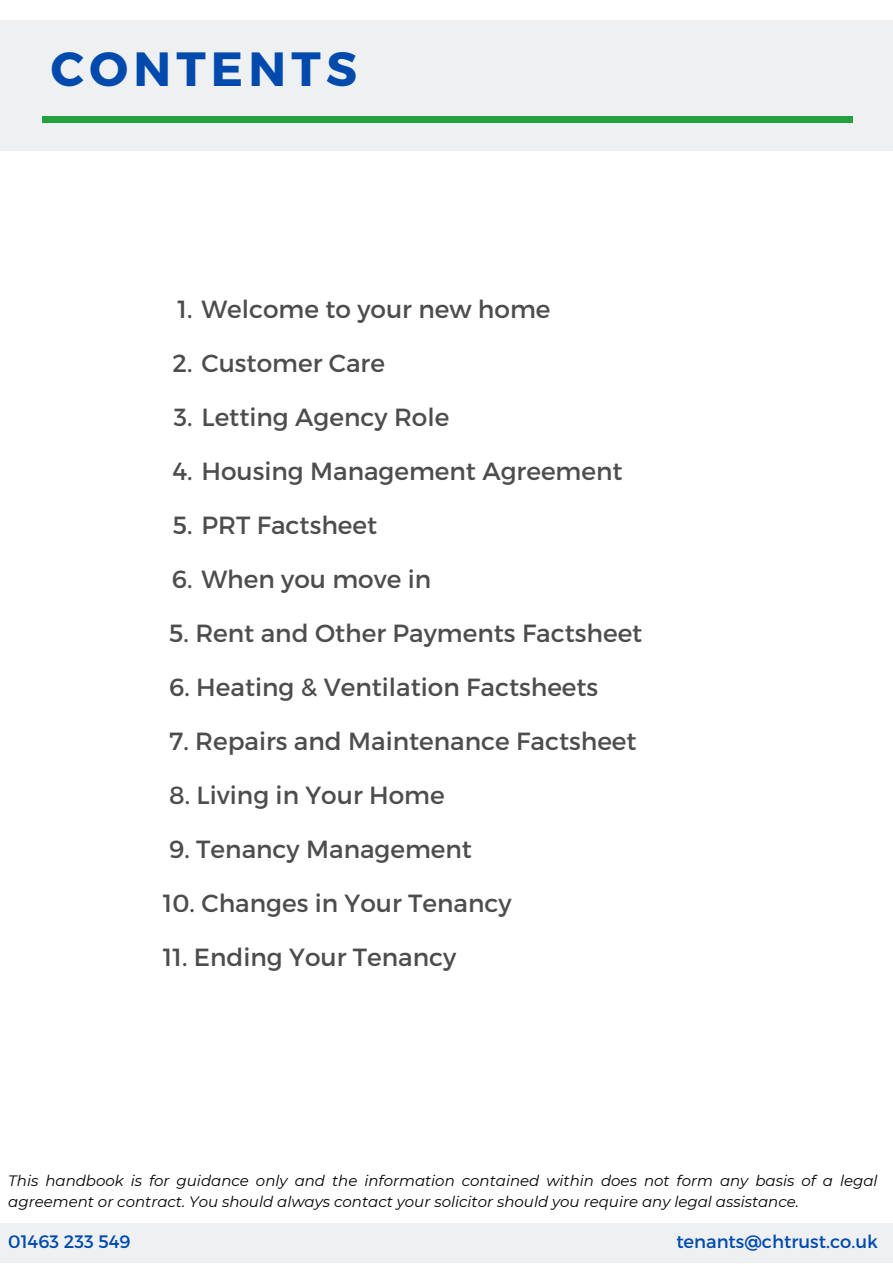
<style>
.page{position:relative;width:893px;height:1264px;background:#fff}
.page>*{position:absolute;margin:0;border:0;box-sizing:border-box;transform-origin:0 0}
.t1{font:700 48px "Montserrat";letter-spacing:.11em;color:#004aad}
.t2{font:24.75px "Montserrat";color:#4d4d4d}
.t3{font:18px "Montserrat";color:#004aad}
.t4{font:italic 15px/20.2px "Montserrat";color:#000}
</style>
<div class="page">
<div style="left:0;top:20px;width:892px;height:130px;background:#eef0f2"></div>
<div style="left:42px;top:116px;width:810px;height:6px;background:#24a03e"></div>
<div style="left:0;top:1223px;width:892px;height:39px;background:#eef0f2"></div>
<h1 class="t1" style="left:51px;top:37px;width:307px">CONTENTS</h1>
<p class="t2" style="left:178px;top:293px;width:374px">1. Welcome to your new home</p>
<p class="t2" style="left:173px;top:347px;width:214px">2. Customer Care</p>
<p class="t2" style="left:174px;top:401px;width:277px">3. Letting Agency Role</p>
<p class="t2" style="left:172px;top:455px;width:451px">4. Housing Management Agreement</p>
<p class="t2" style="left:173px;top:509px;width:206px">5. PRT Factsheet</p>
<p class="t2" style="left:172px;top:563px;width:261px">6. When you move in</p>
<p class="t2" style="left:169px;top:617px;width:474px">5. Rent and Other Payments Factsheet</p>
<p class="t2" style="left:169px;top:670px;width:430px">6. Heating &amp; Ventilation Factsheets</p>
<p class="t2" style="left:169px;top:724px;width:469px">7. Repairs and Maintenance Factsheet</p>
<p class="t2" style="left:169px;top:778px;width:277px">8. Living in Your Home</p>
<p class="t2" style="left:169px;top:832px;width:304px">9. Tenancy Management</p>
<p class="t2" style="left:163px;top:886px;width:350px">10. Changes in Your Tenancy</p>
<p class="t2" style="left:163px;top:940px;width:295px">11. Ending Your Tenancy</p>
<p class="t4" style="left:8px;top:1170px;width:870px">This handbook is for guidance only and the information contained within does not form any basis of a legal agreement or contract. You should always contact your solicitor should you require any legal assistance.</p>
<p class="t3" style="left:676px;top:1230px;width:203px">tenants@chtrust.co.uk</p>
<p class="t3" style="left:8px;top:1230px;width:124px">01463 233 549</p>
</div>
